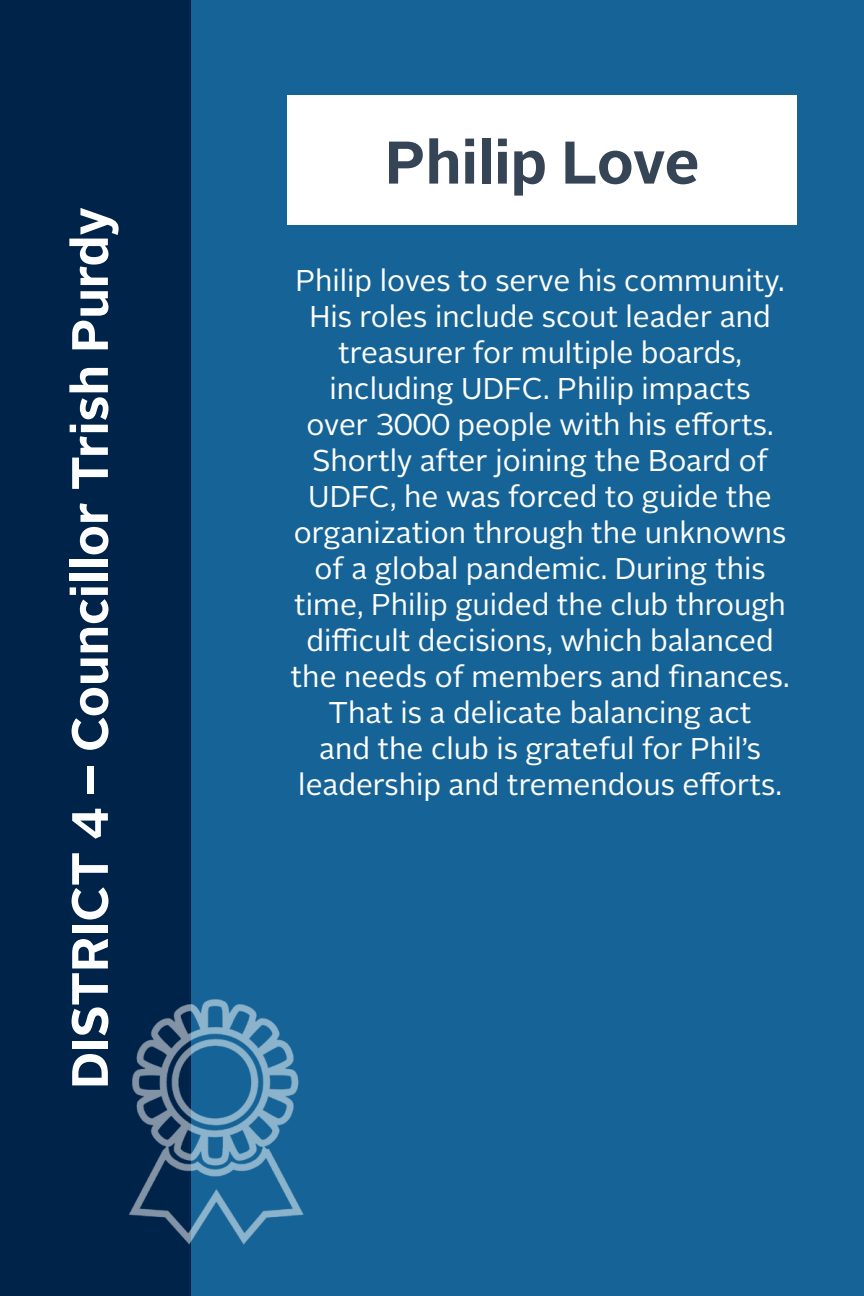
<style>
.page{position:relative;width:864px;height:1296px;background:#fff}
.page>*{position:absolute;margin:0;border:0;box-sizing:border-box;transform-origin:0 0}
.t1{font:700 60px "Alright Sans";color:#364556}
.t2{font:700 51px "Alright Sans";color:#fff}
.t3{font:30px/36px "Alright Sans";color:#fff;text-align:center}
</style>
<div class="page">
<div style="left:0;top:0;width:192px;height:1296px;background:#002349"></div>
<div style="left:192px;top:0;width:672px;height:1296px;background:#166497"></div>
<div style="left:287px;top:95px;width:510px;height:130px;background:#fff"></div>
<img style="left:129px;top:987px;width:175px;height:269px">
<p class="t2" style="left:54px;top:1089px;width:883px;rotate:-90deg">DISTRICT 4 – Councillor Trish Purdy</p>
<p class="t1" style="left:385px;top:121px;width:316px">Philip Love</p>
<p class="t3" style="left:291px;top:263px;width:501px">Philip loves to serve his community.<br>His roles include scout leader and treasurer for multiple boards, including UDFC. Philip impacts<br>over 3000 people with his efforts.<br>Shortly after joining the Board of UDFC, he was forced to guide the organization through the unknowns of a global pandemic. During this time, Philip guided the club through difficult decisions, which balanced the needs of members and finances.<br>That is a delicate balancing act<br>and the club is grateful for Phil’s leadership and tremendous efforts.</p>
</div>
